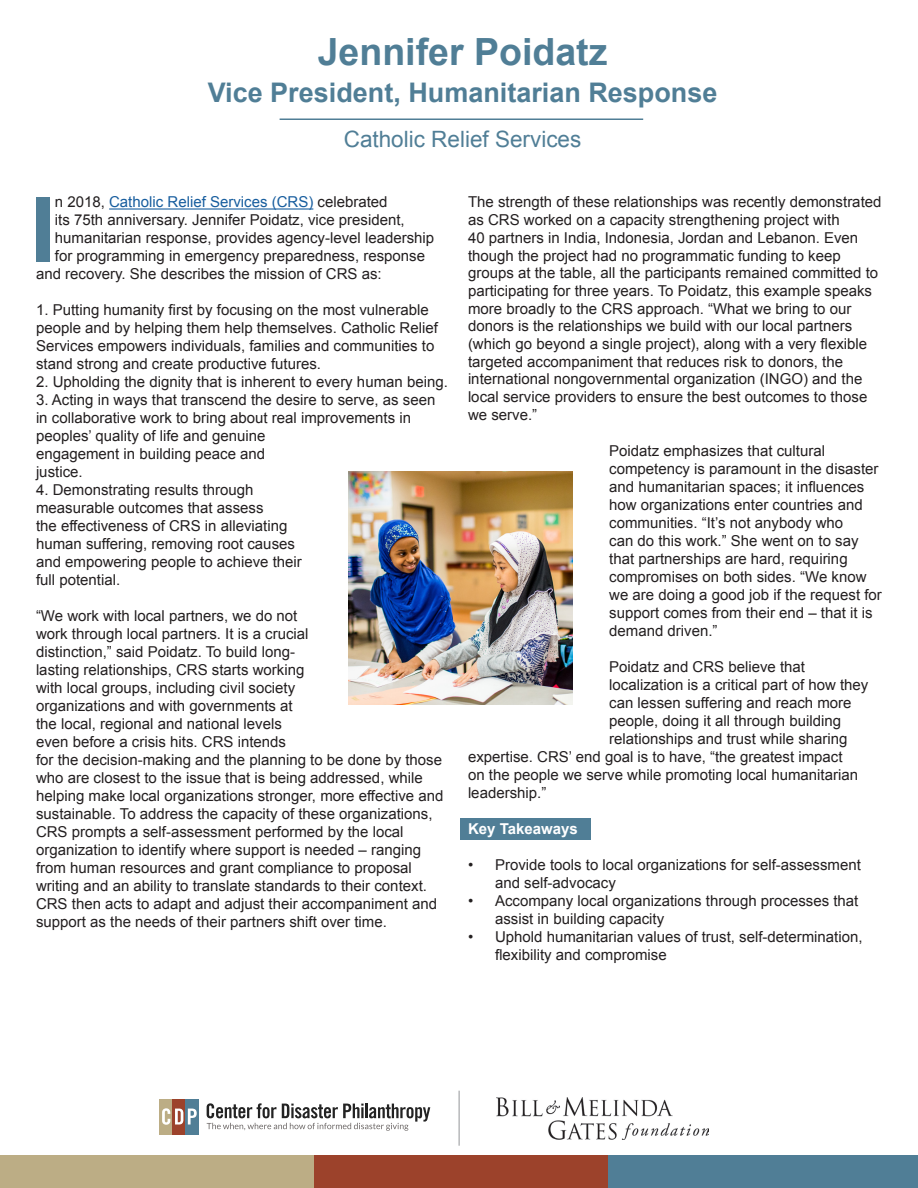
<style>
.page{position:relative;width:918px;height:1188px;background:#fff}
.page>*{position:absolute;margin:0;border:0;box-sizing:border-box;transform-origin:0 0}
.t1{font:700 90.45px "Arial";color:#507e96}
.t2{font:700 37.5px "Arial";color:#507e96}
.t3{font:700 27px "Arial";color:#507e96}
.t4{font:22.5px "Arial";color:#507e96}
.t5{font:15px/18px "Arial";color:#231f20}
.t6{font:15px "Arial";color:#175d9e}
.t7{font:700 15px "Arial";color:#fff}
.s1{color:#231f20}
</style>
<div class="page">
<svg style="left:207px;top:1103px;width:223px;height:28px"></svg>
<div style="left:160px;top:1099px;width:13px;height:35px;background:#bcad85"></div>
<div style="left:173px;top:1099px;width:13px;height:35px;background:#9c422b"></div>
<div style="left:186px;top:1099px;width:13px;height:35px;background:#507e96"></div>
<svg style="left:162px;top:1108px;width:35px;height:17px"></svg>
<hr style="left:459px;top:1091px;width:1px;height:55px;background:#939598">
<img style="left:497px;top:1097px;width:212px;height:42px">
<div style="left:0;top:1156px;width:314px;height:32px;background:#bcad85"></div>
<div style="left:314px;top:1156px;width:294px;height:32px;background:#9c422b"></div>
<div style="left:608px;top:1156px;width:309px;height:32px;background:#507e96"></div>
<div style="left:460px;top:818px;width:131px;height:21px;background:#507e96"></div>
<hr style="left:109px;top:208px;width:204px;height:2px;background:#175d9e">
<hr style="left:280px;top:118px;width:363px;height:2px;background:#507e96">
<img style="left:348px;top:472px;width:224px;height:233px">
<p class="t2" style="left:318px;top:27px;width:291px">Jennifer Poidatz</p>
<p class="t3" style="left:208px;top:75px;width:511px">Vice President, Humanitarian Response</p>
<p class="t4" style="left:344px;top:125px;width:239px">Catholic Relief Services</p>
<p class="t1" style="left:30px;top:170px;width:27px">I</p>
<p class="t6" style="left:55px;top:192px;width:334px"><span class="s1">n 2018,</span> Catholic Relief Services (CRS) <span class="s1">celebrated</span></p>
<p class="t5" style="left:55px;top:211px;width:351px">its 75th anniversary. Jennifer Poidatz, vice president,</p>
<p class="t5" style="left:55px;top:229px;width:381px">humanitarian response, provides agency-level leadership</p>
<p class="t5" style="left:55px;top:247px;width:372px">for programming in emergency preparedness, response</p>
<p class="t5" style="left:36px;top:265px;width:347px">and recovery. She describes the mission of CRS as:</p>
<p class="t5" style="left:36px;top:301px;width:403px">1. Putting humanity first by focusing on the most vulnerable people and by helping them help themselves. Catholic Relief Services empowers individuals, families and communities to stand strong and create productive futures.</p>
<p class="t5" style="left:36px;top:373px;width:413px">2. Upholding the dignity that is inherent to every human being.</p>
<p class="t5" style="left:36px;top:391px;width:401px">3. Acting in ways that transcend the desire to serve, as seen in collaborative work to bring about real improvements in peoples’ quality of life and genuine<br>engagement in building peace and<br>justice.</p>
<p class="t5" style="left:36px;top:481px;width:267px">4. Demonstrating results through measurable outcomes that assess<br>the effectiveness of CRS in alleviating human suffering, removing root causes and empowering people to achieve their full potential.</p>
<p class="t5" style="left:36px;top:607px;width:409px">“We work with local partners, we do not<br>work through local partners. It is a crucial<br>distinction,” said Poidatz. To build long-<br>lasting relationships, CRS starts working<br>with local groups, including civil society<br>organizations and with governments at<br>the local, regional and national levels<br>even before a crisis hits. CRS intends<br>for the decision-making and the planning to be done by those who are closest to the issue that is being addressed, while helping make local organizations stronger, more effective and sustainable. To address the capacity of these organizations, CRS prompts a self-assessment performed by the local organization to identify where support is needed – ranging from human resources and grant compliance to proposal writing and an ability to translate standards to their context.<br>CRS then acts to adapt and adjust their accompaniment and support as the needs of their partners shift over time.</p>
<p class="t5" style="left:468px;top:193px;width:415px">The strength of these relationships was recently demonstrated as CRS worked on a capacity strengthening project with<br>40 partners in India, Indonesia, Jordan and Lebanon. Even though the project had no programmatic funding to keep groups at the table, all the participants remained committed to participating for three years. To Poidatz, this example speaks more broadly to the CRS approach. “What we bring to our donors is the relationships we build with our local partners (which go beyond a single project), along with a very flexible targeted accompaniment that reduces risk to donors, the international nongovernmental organization (INGO) and the local service providers to ensure the best outcomes to those we serve.”</p>
<p class="t5" style="left:609px;top:442px;width:274px">Poidatz emphasizes that cultural competency is paramount in the disaster and humanitarian spaces; it influences how organizations enter countries and communities. “It’s not anybody who<br>can do this work.” She went on to say that partnerships are hard, requiring compromises on both sides. “We know we are doing a good job if the request for support comes from their end – that it is demand driven.”</p>
<p class="t5" style="left:609px;top:658px;width:197px">Poidatz and CRS believe that</p>
<p class="t5" style="left:609px;top:676px;width:261px">localization is a critical part of how they</p>
<p class="t5" style="left:609px;top:694px;width:244px">can lessen suffering and reach more</p>
<p class="t5" style="left:609px;top:712px;width:233px">people, doing it all through building</p>
<p class="t5" style="left:609px;top:730px;width:240px">relationships and trust while sharing</p>
<p class="t5" style="left:468px;top:748px;width:376px">expertise. CRS’ end goal is to have, “the greatest impact</p>
<p class="t5" style="left:468px;top:766px;width:392px">on the people we serve while promoting local humanitarian</p>
<p class="t5" style="left:468px;top:784px;width:80px">leadership.”</p>
<p class="t7" style="left:468px;top:819px;width:111px">Key Takeaways</p>
<p class="t5" style="left:495px;top:856px;width:367px;text-indent:-27px">• Provide tools to local organizations for self-assessment and self-advocacy</p>
<p class="t5" style="left:495px;top:892px;width:365px;text-indent:-27px">• Accompany local organizations through processes that assist in building capacity</p>
<p class="t5" style="left:495px;top:928px;width:369px;text-indent:-27px">• Uphold humanitarian values of trust, self-determination, flexibility and compromise</p>
</div>
